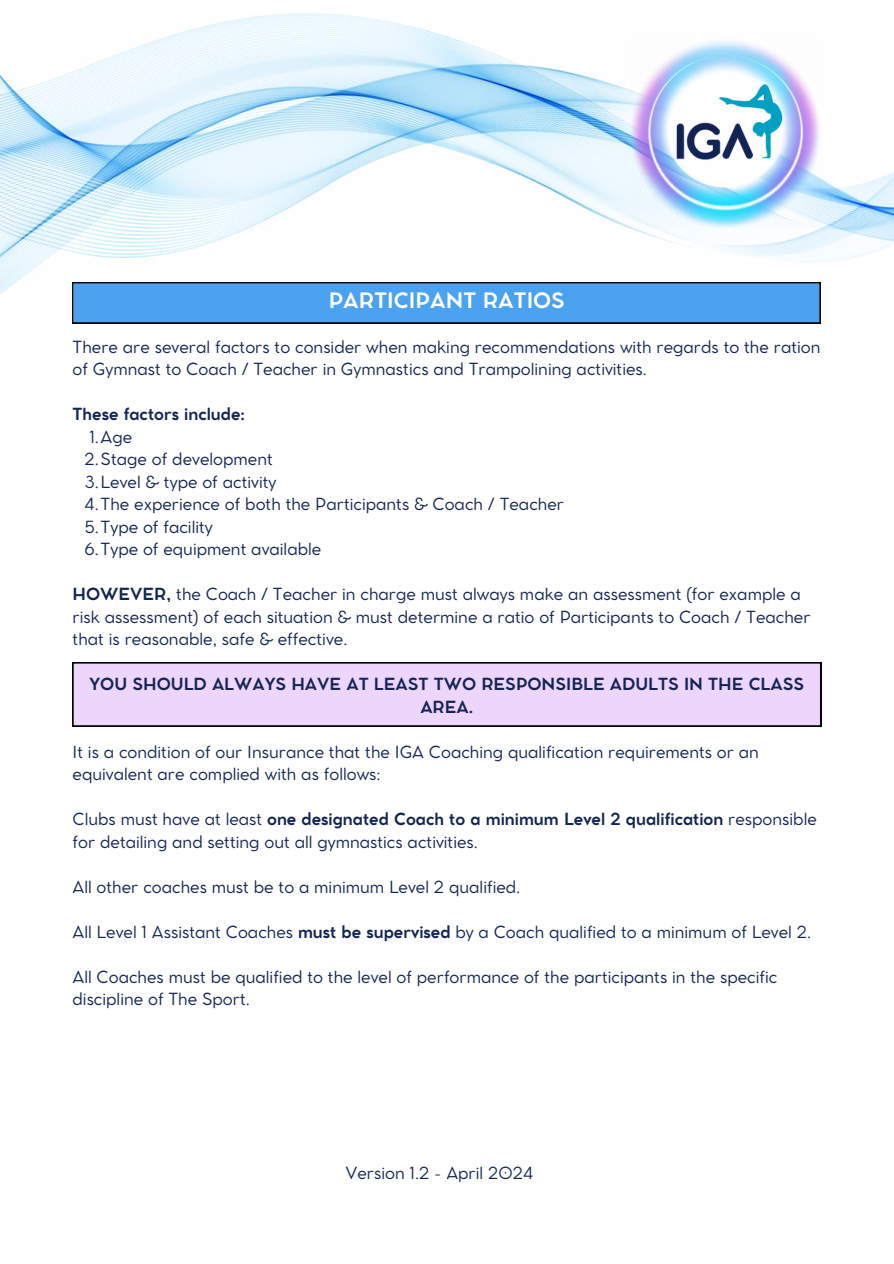
<style>
.page{position:relative;width:894px;height:1264px;background:#fff}
.page>*{position:absolute;margin:0;border:0;box-sizing:border-box;transform-origin:0 0}
.t1{font:700 21px "Cocomat Pro";color:#fff}
.t2{font:16.5px/22.5px "Cocomat Pro";color:#132555}
.t3{font:700 16.5px/22.5px "Cocomat Pro";color:#132555;text-align:center}
.s1{font-weight:700}
</style>
<div class="page">
<img style="left:0;top:14px;width:893px;height:281px">
<img style="left:630px;top:40px;width:190px;height:187px">
<div style="left:72px;top:662px;width:748px;height:64px;background:#eed5fc"></div>
<svg style="left:72px;top:282px;width:748px;height:41px;background:#4699e2"></svg>
<p class="t1" style="left:328px;top:287px;width:237px">PARTICIPANT RATIOS</p>
<p class="t2" style="left:72px;top:335px;width:749px">There are several factors to consider when making recommendations with regards to the ration of Gymnast to Coach / Teacher in Gymnastics and Trampolining activities.</p>
<p class="t3" style="left:72px;top:403px;width:174px">These factors include:</p>
<p class="t2" style="left:84px;top:425px;width:481px;text-indent:5px">1.Age<br>2.Stage of development<br>3.Level &amp; type of activity<br>4.The experience of both the Participants &amp; Coach / Teacher<br>5.Type of facility<br>6.Type of equipment available</p>
<p class="t2" style="left:72px;top:582px;width:739px"><span class="s1">HOWEVER,</span> the Coach / Teacher in charge must always make an assessment (for example a risk assessment) of each situation &amp; must determine a ratio of Participants to Coach / Teacher that is reasonable, safe &amp; effective.</p>
<p class="t3" style="left:89px;top:673px;width:716px">YOU SHOULD ALWAYS HAVE AT LEAST TWO RESPONSIBLE ADULTS IN THE CLASS<br>AREA.</p>
<p class="t2" style="left:72px;top:740px;width:687px">It is a condition of our Insurance that the IGA Coaching qualification requirements or an equivalent are complied with as follows:</p>
<p class="t2" style="left:72px;top:807px;width:745px">Clubs must have at least <span class="s1">one designated Coach to a minimum Level 2 qualification</span> responsible for detailing and setting out all gymnastics activities.</p>
<p class="t2" style="left:72px;top:875px;width:449px">All other coaches must be to a minimum Level 2 qualified.</p>
<p class="t2" style="left:72px;top:920px;width:740px">All Level 1 Assistant Coaches <span class="s1">must be supervised</span> by a Coach qualified to a minimum of Level 2.</p>
<p class="t2" style="left:72px;top:965px;width:706px">All Coaches must be qualified to the level of performance of the participants in the specific discipline of The Sport.</p>
<p class="t2" style="left:345px;top:1161px;width:189px">Version 1.2 - April 2024</p>
</div>
